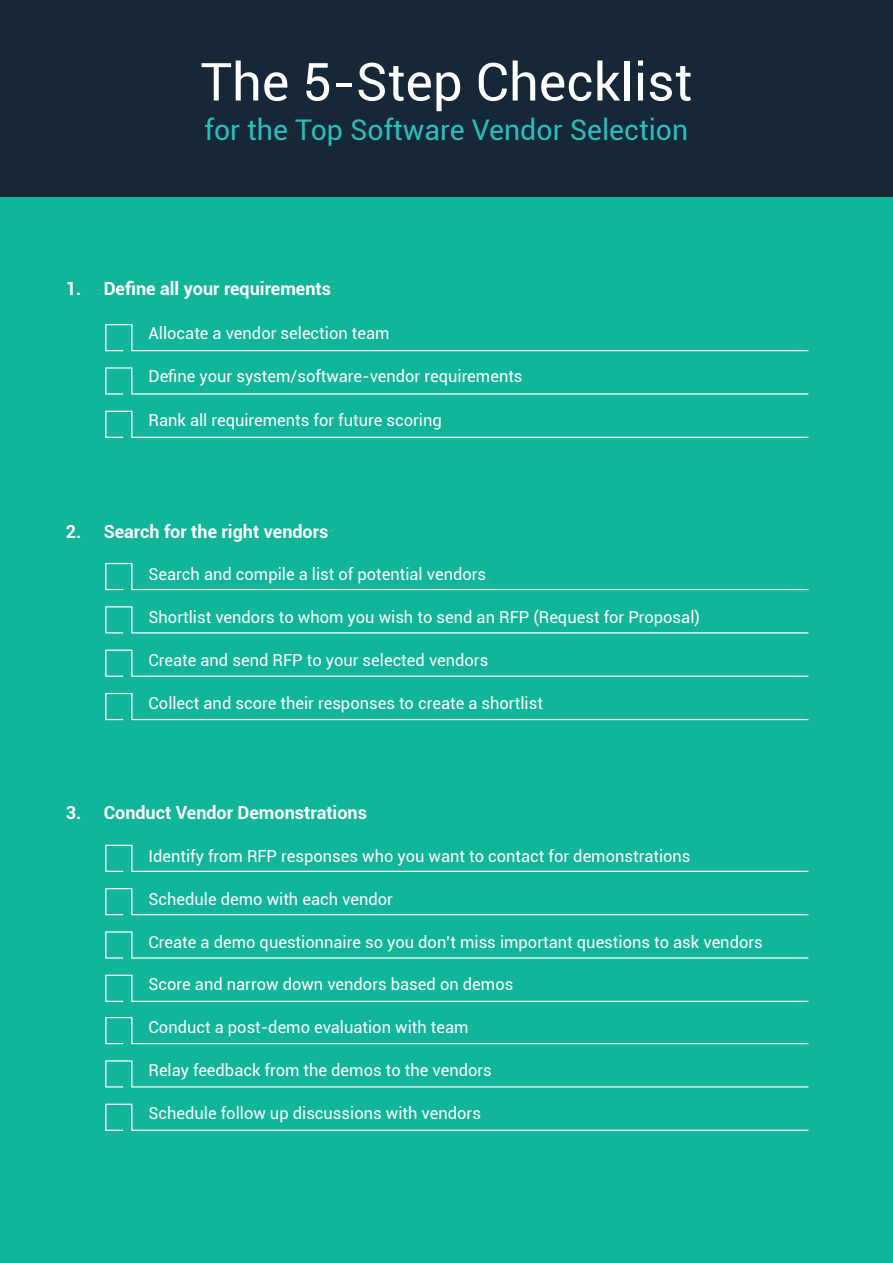
<style>
.page{position:relative;width:893px;height:1263px;background:#10b59a}
.page>*{position:absolute;margin:0;border:0;box-sizing:border-box;transform-origin:0 0}
.t1{font:52.5px "Roboto";color:#fff}
.t2{font:28.5px "Roboto";color:#2bbeb9}
.t3{font:700 18px "Roboto";color:#fff}
.t4{font:16.5px "Roboto";color:#fff}
</style>
<div class="page">
<div style="left:0;top:0;width:893px;height:196px;background:#162738"></div>
<svg style="left:105px;top:324px;width:703px;height:27px"></svg>
<svg style="left:105px;top:367px;width:703px;height:28px"></svg>
<svg style="left:105px;top:411px;width:703px;height:27px"></svg>
<svg style="left:105px;top:563px;width:703px;height:27px"></svg>
<svg style="left:105px;top:606px;width:703px;height:27px"></svg>
<svg style="left:105px;top:650px;width:703px;height:27px"></svg>
<svg style="left:105px;top:693px;width:703px;height:27px"></svg>
<svg style="left:105px;top:845px;width:703px;height:27px"></svg>
<svg style="left:105px;top:888px;width:703px;height:27px"></svg>
<svg style="left:105px;top:931px;width:703px;height:28px"></svg>
<svg style="left:105px;top:975px;width:703px;height:27px"></svg>
<svg style="left:105px;top:1017px;width:703px;height:27px"></svg>
<svg style="left:105px;top:1060px;width:703px;height:27px"></svg>
<svg style="left:105px;top:1104px;width:703px;height:27px"></svg>
<h1 class="t1" style="left:201px;top:45px;width:493px">The 5-Step Checklist</h1>
<h2 class="t2" style="left:205px;top:109px;width:485px">for the Top Software Vendor Selection</h2>
<p class="t3" style="left:66px;top:276px;width:267px">1. Define all your requirements</p>
<p class="t4" style="left:149px;top:321px;width:243px">Allocate a vendor selection team</p>
<p class="t4" style="left:149px;top:365px;width:376px">Define your system/software-vendor requirements</p>
<p class="t4" style="left:149px;top:408px;width:295px">Rank all requirements for future scoring</p>
<p class="t3" style="left:66px;top:518px;width:264px">2. Search for the right vendors</p>
<p class="t4" style="left:149px;top:563px;width:339px">Search and compile a list of potential vendors</p>
<p class="t4" style="left:149px;top:606px;width:553px">Shortlist vendors to whom you wish to send an RFP (Request for Proposal)</p>
<p class="t4" style="left:149px;top:648px;width:341px">Create and send RFP to your selected vendors</p>
<p class="t4" style="left:149px;top:691px;width:396px">Collect and score their responses to create a shortlist</p>
<p class="t3" style="left:66px;top:800px;width:303px">3. Conduct Vendor Demonstrations</p>
<p class="t4" style="left:149px;top:845px;width:544px">Identify from RFP responses who you want to contact for demonstrations</p>
<p class="t4" style="left:149px;top:887px;width:246px">Schedule demo with each vendor</p>
<p class="t4" style="left:149px;top:930px;width:616px">Create a demo questionnaire so you don’t miss important questions to ask vendors</p>
<p class="t4" style="left:149px;top:973px;width:366px">Score and narrow down vendors based on demos</p>
<p class="t4" style="left:149px;top:1016px;width:322px">Conduct a post-demo evaluation with team</p>
<p class="t4" style="left:149px;top:1058px;width:345px">Relay feedback from the demos to the vendors</p>
<p class="t4" style="left:149px;top:1101px;width:334px">Schedule follow up discussions with vendors</p>
</div>
